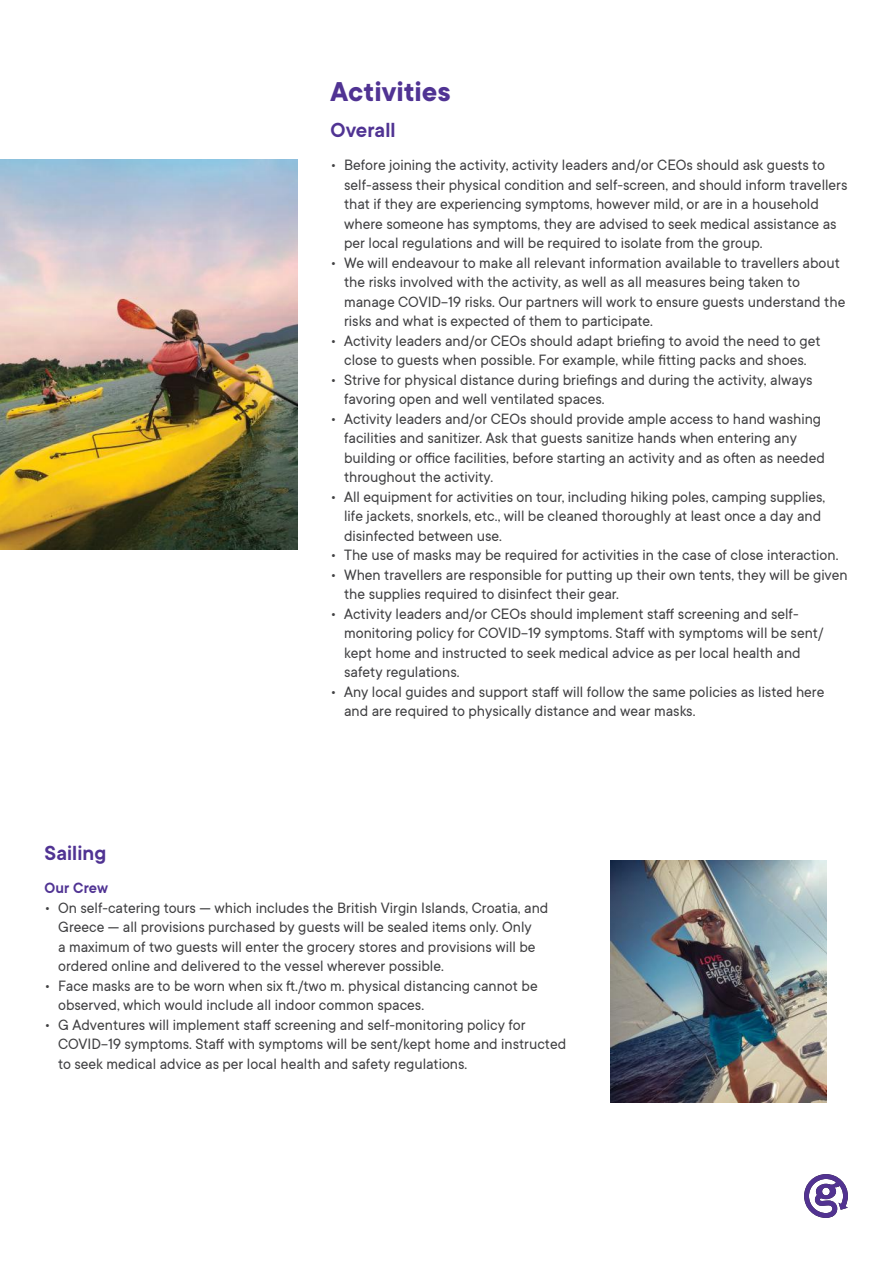
<style>
.page{position:relative;width:893px;height:1263px;background:#fff}
.page>*{position:absolute;margin:0;border:0;box-sizing:border-box;transform-origin:0 0}
.t1{font:700 30px "TT Commons";color:#503393}
.t2{font:600 22.5px "TT Commons";color:#503393}
.t3{font:16.5px/19.5px "TT Commons";color:#404042}
.t4{font:600 16.5px "TT Commons";letter-spacing:.005em;color:#503393}
</style>
<div class="page">
<img style="left:0;top:160px;width:297px;height:390px">
<img style="left:611px;top:860px;width:215px;height:243px">
<svg style="left:804px;top:1174px;width:44px;height:44px"></svg>
<h1 class="t1" style="left:331px;top:75px;width:122px">Activities</h1>
<h2 class="t2" style="left:331px;top:118px;width:66px">Overall</h2>
<p class="t3" style="left:344px;top:155px;width:505px;text-indent:-14px">• Before joining the activity, activity leaders and/or CEOs should ask guests to self-assess their physical condition and self-screen, and should inform travellers that if they are experiencing symptoms, however mild, or are in a household where someone has symptoms, they are advised to seek medical assistance as per local regulations and will be required to isolate from the group.</p>
<p class="t3" style="left:344px;top:253px;width:503px;text-indent:-14px">• We will endeavour to make all relevant information available to travellers about the risks involved with the activity, as well as all measures being taken to manage COVID-19 risks. Our partners will work to ensure guests understand the risks and what is expected of them to participate.</p>
<p class="t3" style="left:331px;top:331px;width:491px;text-align:center">• Activity leaders and/or CEOs should adapt briefing to avoid the need to get close to guests when possible. For example, while fitting packs and shoes.</p>
<p class="t3" style="left:344px;top:370px;width:470px;text-indent:-14px">• Strive for physical distance during briefings and during the activity, always favoring open and well ventilated spaces.</p>
<p class="t3" style="left:344px;top:409px;width:482px;text-indent:-14px">• Activity leaders and/or CEOs should provide ample access to hand washing facilities and sanitizer. Ask that guests sanitize hands when entering any building or office facilities, before starting an activity and as often as needed throughout the activity.</p>
<p class="t3" style="left:344px;top:487px;width:483px;text-indent:-14px">• All equipment for activities on tour, including hiking poles, camping supplies, life jackets, snorkels, etc., will be cleaned thoroughly at least once a day and disinfected between use.</p>
<p class="t3" style="left:331px;top:545px;width:509px">• The use of masks may be required for activities in the case of close interaction.</p>
<p class="t3" style="left:344px;top:565px;width:505px;text-indent:-14px">• When travellers are responsible for putting up their own tents, they will be given the supplies required to disinfect their gear.</p>
<p class="t3" style="left:344px;top:604px;width:481px;text-indent:-14px">• Activity leaders and/or CEOs should implement staff screening and self&shy;monitoring policy for COVID-19 symptoms. Staff with symptoms will be sent/ kept home and instructed to seek medical advice as per local health and safety regulations.</p>
<p class="t3" style="left:344px;top:682px;width:482px;text-indent:-14px">• Any local guides and support staff will follow the same policies as listed here and are required to physically distance and wear masks.</p>
<h2 class="t2" style="left:45px;top:841px;width:63px">Sailing</h2>
<p class="t4" style="left:45px;top:879px;width:65px">Our Crew</p>
<p class="t3" style="left:58px;top:898px;width:492px;text-indent:-14px">• On self-catering tours — which includes the British Virgin Islands, Croatia, and Greece — all provisions purchased by guests will be sealed items only. Only<br>a maximum of two guests will enter the grocery stores and provisions will be ordered online and delivered to the vessel wherever possible.</p>
<p class="t3" style="left:58px;top:976px;width:481px;text-indent:-14px">• Face masks are to be worn when six ft./two m. physical distancing cannot be observed, which would include all indoor common spaces.</p>
<p class="t3" style="left:58px;top:1015px;width:509px;text-indent:-14px">• G Adventures will implement staff screening and self-monitoring policy for<br>COVID-19 symptoms. Staff with symptoms will be sent/kept home and instructed to seek medical advice as per local health and safety regulations.</p>
</div>
